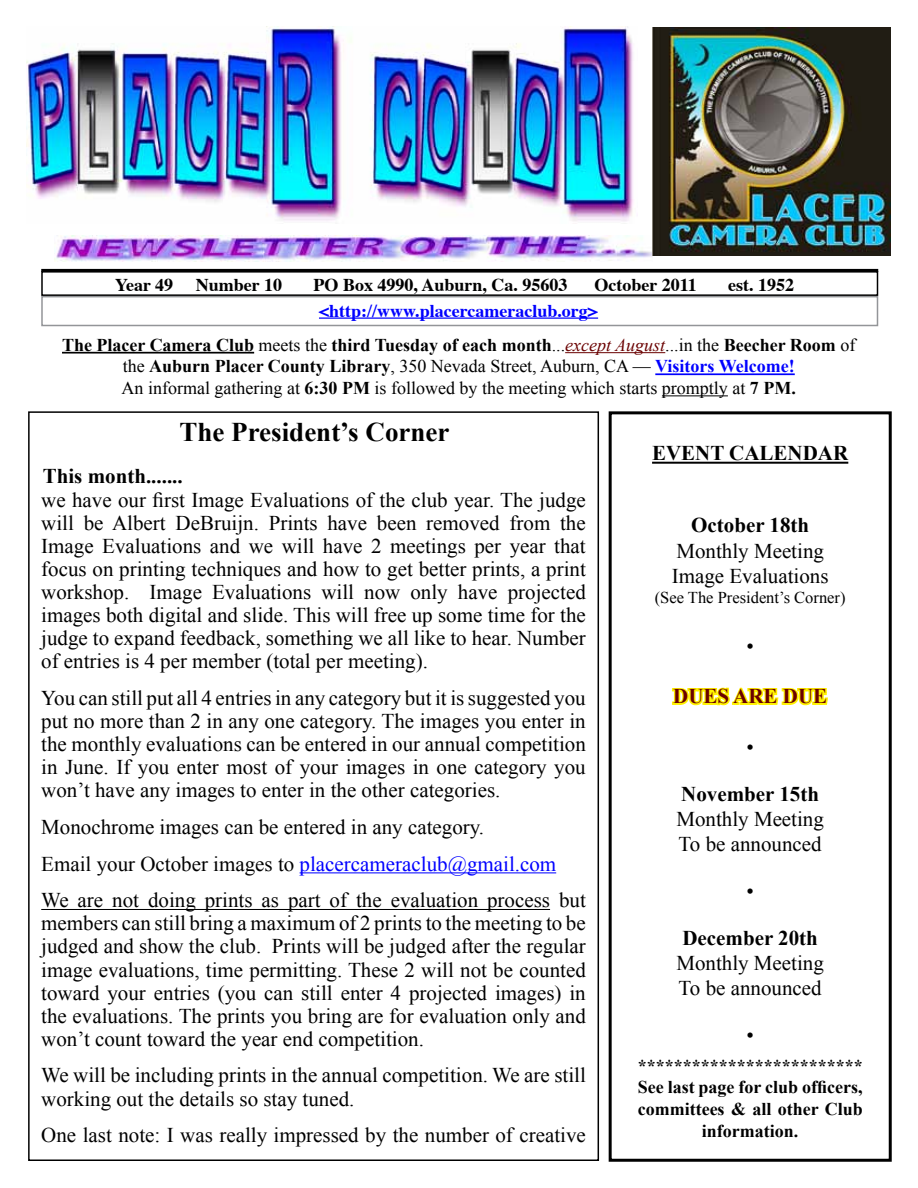
<style>
.page{position:relative;width:918px;height:1188px;background:#fff}
.page>*{position:absolute;margin:0;border:0;box-sizing:border-box;transform-origin:0 0}
.t1{font:700 27px "Times New Roman";color:#000}
.t2{font:21px/23.1px "Times New Roman";color:#000}
.t3{font:700 21px "Times New Roman";color:#000}
.t4{font:700 21px "Times New Roman";color:#6a0000}
.t5{font:18px/21.6px "Times New Roman";color:#000;text-align:center}
.t6{font:700 18px/21.6px "Times New Roman";color:#000;text-align:center}
.t7{font:700 18px "Times";color:#000}
.t8{font:700 18px "Times";color:#00f}
.t9{font:16.5px "Times New Roman";color:#000}
.s1{font-weight:700}
.s2{font-style:italic;color:#6a0000}
.s3{font-weight:700;color:#00f}
.s4{color:#00f}
</style>
<div class="page">
<img style="left:55px;top:236px;width:598px;height:25px">
<div style="left:41px;top:296px;width:837px;height:30px;border:2px solid #939598"></div>
<hr style="left:319px;top:317px;width:279px;height:2px;background:#00f">
<hr style="left:62px;top:352px;width:192px;height:2px;background:#000">
<hr style="left:565px;top:352px;width:100px;height:1px;background:#6a0000">
<hr style="left:655px;top:373px;width:140px;height:2px;background:#00f">
<hr style="left:662px;top:395px;width:66px;height:1px;background:#000">
<div style="left:609px;top:411px;width:283px;height:751px;border:3px solid #000"></div>
<hr style="left:652px;top:462px;width:196px;height:2px;background:#000">
<svg style="left:672px;top:687px;width:156px;height:19px"></svg>
<div style="left:41px;top:271px;width:837px;height:25px;border:2px solid #000"></div>
<hr style="left:41px;top:269px;width:837px;height:3px;background:#000">
<img style="left:653px;top:28px;width:237px;height:228px">
<img style="left:26px;top:26px;width:608px;height:198px">
<hr style="left:300px;top:872px;width:256px;height:1px;background:#00f">
<hr style="left:41px;top:909px;width:509px;height:1px;background:#000">
<p class="t7" style="left:115px;top:267px;width:60px">Year 49</p>
<p class="t7" style="left:196px;top:267px;width:88px">Number 10</p>
<p class="t7" style="left:314px;top:267px;width:256px">PO Box 4990, Auburn, Ca. 95603</p>
<p class="t7" style="left:595px;top:267px;width:104px">October 2011</p>
<p class="t7" style="left:728px;top:267px;width:67px">est. 1952</p>
<p class="t8" style="left:319px;top:294px;width:281px">&lt;http://www.placercameraclub.org&gt;</p>
<p class="t5" style="left:62px;top:334px;width:795px"><span class="s1">The Placer Camera Club</span> meets the <span class="s1">third Tuesday of each month</span>...<span class="s2">except August</span>...in the <span class="s1">Beecher Room</span> of the <span class="s1">Auburn Placer County Library</span>, 350 Nevada Street, Auburn, CA — <span class="s3">Visitors Welcome!<br></span>An informal gathering at <span class="s1">6:30 PM</span> is followed by the meeting which starts promptly at <span class="s1">7 PM.</span></p>
<p class="t1" style="left:180px;top:416px;width:271px">The President’s Corner</p>
<p class="t3" style="left:43px;top:464px;width:142px">This month.......</p>
<p class="t2" style="left:41px;top:488px;width:546px;text-align:justify">we have our first Image Evaluations of the club year. The judge will be Albert DeBruijn. Prints have been removed from the Image Evaluations and we will have 2 meetings per year that focus on printing techniques and how to get better prints, a print workshop. Image Evaluations will now only have projected images both digital and slide. This will free up some time for the judge to expand feedback, something we all like to hear. Number of entries is 4 per member (total per meeting).</p>
<p class="t2" style="left:41px;top:686px;width:546px;text-align:justify">You can still put all 4 entries in any category but it is suggested you put no more than 2 in any one category. The images you enter in the monthly evaluations can be entered in our annual competition in June. If you enter most of your images in one category you won’t have any images to enter in the other categories.</p>
<p class="t2" style="left:41px;top:808px;width:546px;line-height:36.6px">Monochrome images can be entered in any category.<br>Email your October images to <span class="s4">placercameraclub@gmail.com<br></span>We are not doing prints as part of the evaluation process but</p>
<p class="t2" style="left:41px;top:911px;width:546px;text-align:justify">members can still bring a maximum of 2 prints to the meeting to be judged and show the club. Prints will be judged after the regular image evaluations, time permitting. These 2 will not be counted toward your entries (you can still enter 4 projected images) in the evaluations. The prints you bring are for evaluation only and won’t count toward the year end competition.</p>
<p class="t2" style="left:41px;top:1064px;width:546px">We will be including prints in the annual competition. We are still working out the details so stay tuned.</p>
<p class="t2" style="left:41px;top:1123px;width:546px">One last note: I was really impressed by the number of creative</p>
<p class="t3" style="left:652px;top:441px;width:198px">EVENT CALENDAR</p>
<p class="t3" style="left:691px;top:513px;width:119px">October 18th</p>
<p class="t2" style="left:672px;top:538px;width:158px;line-height:25.2px">Monthly Meeting<br>Image Evaluations</p>
<p class="t9" style="left:655px;top:588px;width:192px">(See The President’s Corner)</p>
<p class="t2" style="left:747px;top:634px;width:9px">•</p>
<p class="t4" style="left:673px;top:684px;width:156px">DUES ARE DUE</p>
<p class="t2" style="left:747px;top:735px;width:9px">•</p>
<p class="t3" style="left:681px;top:781px;width:139px">November 15th</p>
<p class="t2" style="left:676px;top:806px;width:149px;line-height:25.2px">Monthly Meeting<br>To be announced</p>
<p class="t2" style="left:747px;top:879px;width:9px">•</p>
<p class="t3" style="left:682px;top:925px;width:137px">December 20th</p>
<p class="t2" style="left:676px;top:950px;width:149px;line-height:25.2px">Monthly Meeting<br>To be announced</p>
<p class="t2" style="left:746px;top:1023px;width:9px">•</p>
<p class="t6" style="left:638px;top:1055px;width:226px">*************************</p>
<p class="t6" style="left:638px;top:1076px;width:227px">See last page for club officers, committees &amp; all other Club information.</p>
</div>
